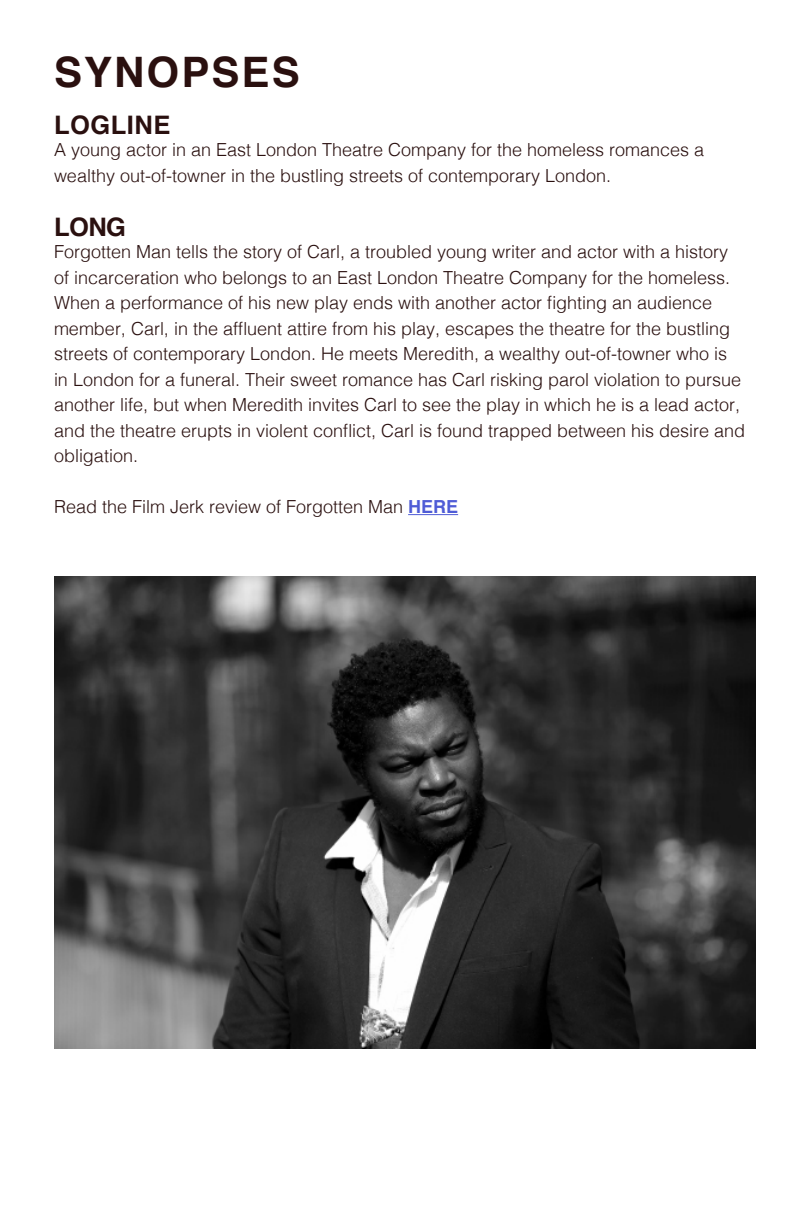
<style>
.page{position:relative;width:810px;height:1230px;background:#fff}
.page>*{position:absolute;margin:0;border:0;box-sizing:border-box;transform-origin:0 0}
.t1{font:700 42px "Helvetica";letter-spacing:.05em;color:#2a100f}
.t2{font:700 25.5px "Helvetica";letter-spacing:.02em;color:#2a100f}
.t3{font:300 18px/25.5px "Helvetica";color:#2a100f}
.s1{font-weight:700;color:#4f5cd6}
</style>
<div class="page">
<img style="left:54px;top:576px;width:702px;height:473px">
<hr style="left:408px;top:514px;width:50px;height:1px;background:#4f5cd6">
<h1 class="t1" style="left:54px;top:39px;width:247px">SYNOPSES</h1>
<h2 class="t2" style="left:54px;top:104px;width:118px">LOGLINE</h2>
<p class="t3" style="left:54px;top:136px;width:652px">A young actor in an East London Theatre Company for the homeless romances a wealthy out-of-towner in the bustling streets of contemporary London.</p>
<h2 class="t2" style="left:54px;top:206px;width:74px">LONG</h2>
<p class="t3" style="left:54px;top:238px;width:693px">Forgotten Man tells the story of Carl, a troubled young writer and actor with a history of incarceration who belongs to an East London Theatre Company for the homeless.<br>When a performance of his new play ends with another actor fighting an audience member, Carl, in the affluent attire from his play, escapes the theatre for the bustling streets of contemporary London. He meets Meredith, a wealthy out-of-towner who is in London for a funeral. Their sweet romance has Carl risking parol violation to pursue another life, but when Meredith invites Carl to see the play in which he is a lead actor, and the theatre erupts in violent conflict, Carl is found trapped between his desire and obligation.</p>
<p class="t3" style="left:54px;top:493px;width:406px">Read the Film Jerk review of Forgotten Man <span class="s1">HERE</span></p>
</div>
